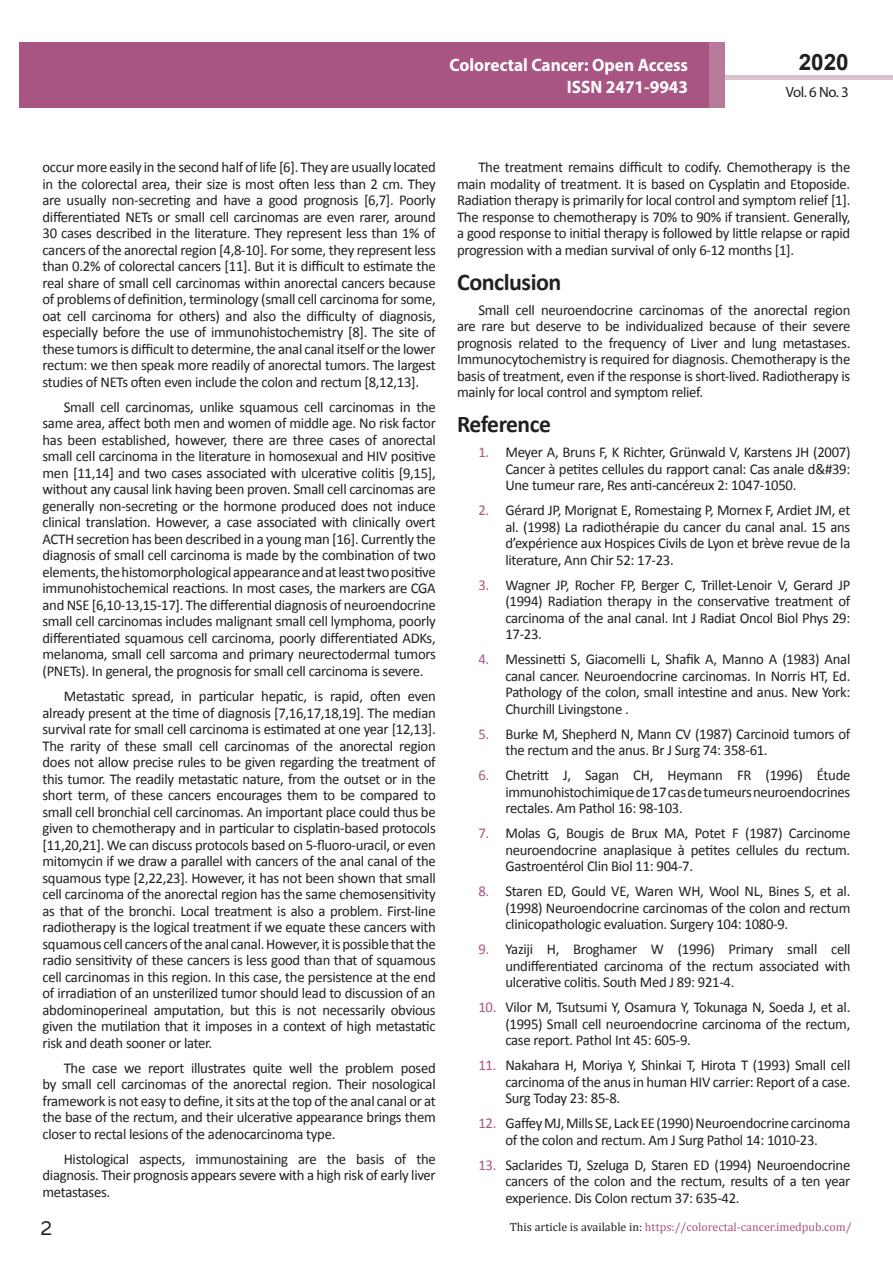
<style>
.page{position:relative;width:893px;height:1263px;background:#fff}
.page>*{position:absolute;margin:0;border:0;box-sizing:border-box;transform-origin:0 0}
.t1{font:25.5px "Tunga";color:#231f20}
.refere{font:700 24px "Calibri";letter-spacing:-.02em;color:#231f20}
.t2{font:700 22.5px "Arial";color:#231f20}
.t3{font:700 18px/21.6px "Myriad Pro";color:#fff;text-align:right;scale:.96 1}
.refere-2{font:15px/16.5px "Calibri";letter-spacing:-.02em;color:#231f20;text-align:justify}
.t4{font:14.85px "Myriad Pro";color:#231f20}
.t5{font:12px "Cambria";color:#a85583}
.s1{color:#a85583}
.s2{color:#231f20}
</style>
<div class="page">
<hr style="left:725px;top:75px;width:168px;height:4px;background:#dcc2cf">
<div style="left:19px;top:42px;width:690px;height:66px;background:#a85583"></div>
<div style="left:709px;top:42px;width:16px;height:66px;background:#b87a9a"></div>
<p class="t3" style="left:450px;top:54px;width:250px">Colorectal Cancer: Open Access<br>ISSN 2471-9943</p>
<p class="t3" style="left:517px;top:53px;width:198px">ARCHIVOS DE MEDICINA<br>ISSN 1698-9465</p>
<h3 class="t2" style="left:799px;top:47px;width:52px">2020</h3>
<p class="t4" style="left:786px;top:83px;width:64px">Vol. 6 No. 3</p>
<p class="refere-2" style="left:43px;top:159px;width:395px">occur more easily in the second half of life [6]. They are usually located in the colorectal area, their size is most often less than 2 cm. They are usually non-secreting and have a good prognosis [6,7]. Poorly differentiated NETs or small cell carcinomas are even rarer, around 30 cases described in the literature. They represent less than 1% of cancers of the anorectal region [4,8-10]. For some, they represent less than 0.2% of colorectal cancers [11]. But it is difficult to estimate the real share of small cell carcinomas within anorectal cancers because of problems of definition, terminology (small cell carcinoma for some, oat cell carcinoma for others) and also the difficulty of diagnosis, especially before the use of immunohistochemistry [8]. The site of these tumors is difficult to determine, the anal canal itself or the lower rectum: we then speak more readily of anorectal tumors. The largest studies of NETs often even include the colon and rectum [8,12,13].</p>
<p class="refere-2" style="left:43px;top:399px;width:395px;text-indent:21px">Small cell carcinomas, unlike squamous cell carcinomas in the same area, affect both men and women of middle age. No risk factor has been established, however, there are three cases of anorectal small cell carcinoma in the literature in homosexual and HIV positive men [11,14] and two cases associated with ulcerative colitis [9,15], without any causal link having been proven. Small cell carcinomas are generally non-secreting or the hormone produced does not induce clinical translation. However, a case associated with clinically overt ACTH secretion has been described in a young man [16]. Currently the diagnosis of small cell carcinoma is made by the combination of two elements, the histomorphological appearance and at least two positive immunohistochemical reactions. In most cases, the markers are CGA and NSE [6,10-13,15-17]. The differential diagnosis of neuroendocrine small cell carcinomas includes malignant small cell lymphoma, poorly differentiated squamous cell carcinoma, poorly differentiated ADKs, melanoma, small cell sarcoma and primary neurectodermal tumors (PNETs). In general, the prognosis for small cell carcinoma is severe.</p>
<p class="refere-2" style="left:43px;top:688px;width:395px;text-indent:21px">Metastatic spread, in particular hepatic, is rapid, often even already present at the time of diagnosis [7,16,17,18,19]. The median survival rate for small cell carcinoma is estimated at one year [12,13].<br>The rarity of these small cell carcinomas of the anorectal region does not allow precise rules to be given regarding the treatment of this tumor. The readily metastatic nature, from the outset or in the short term, of these cancers encourages them to be compared to small cell bronchial cell carcinomas. An important place could thus be given to chemotherapy and in particular to cisplatin-based protocols [11,20,21]. We can discuss protocols based on 5-fluoro-uracil, or even mitomycin if we draw a parallel with cancers of the anal canal of the squamous type [2,22,23]. However, it has not been shown that small cell carcinoma of the anorectal region has the same chemosensitivity as that of the bronchi. Local treatment is also a problem. First-line radiotherapy is the logical treatment if we equate these cancers with squamous cell cancers of the anal canal. However, it is possible that the radio sensitivity of these cancers is less good than that of squamous cell carcinomas in this region. In this case, the persistence at the end of irradiation of an unsterilized tumor should lead to discussion of an abdominoperineal amputation, but this is not necessarily obvious given the mutilation that it imposes in a context of high metastatic risk and death sooner or later.</p>
<p class="refere-2" style="left:43px;top:1059px;width:395px;text-indent:21px">The case we report illustrates quite well the problem posed by small cell carcinomas of the anorectal region. Their nosological framework is not easy to define, it sits at the top of the anal canal or at the base of the rectum, and their ulcerative appearance brings them closer to rectal lesions of the adenocarcinoma type.</p>
<p class="refere-2" style="left:43px;top:1150px;width:395px;text-indent:21px">Histological aspects, immunostaining are the basis of the diagnosis. Their prognosis appears severe with a high risk of early liver metastases.</p>
<h1 class="t1" style="left:41px;top:1211px;width:13px">2</h1>
<p class="refere-2" style="left:457px;top:159px;width:395px;text-indent:21px">The treatment remains difficult to codify. Chemotherapy is the main modality of treatment. It is based on Cysplatin and Etoposide.<br>Radiation therapy is primarily for local control and symptom relief [1].<br>The response to chemotherapy is 70% to 90% if transient. Generally, a good response to initial therapy is followed by little relapse or rapid progression with a median survival of only 6-12 months [1].</p>
<p class="refere" style="left:457px;top:266px;width:106px">Conclusion</p>
<p class="refere-2" style="left:457px;top:302px;width:395px;text-indent:21px">Small cell neuroendocrine carcinomas of the anorectal region are rare but deserve to be individualized because of their severe prognosis related to the frequency of Liver and lung metastases.<br>Immunocytochemistry is required for diagnosis. Chemotherapy is the basis of treatment, even if the response is short-lived. Radiotherapy is mainly for local control and symptom relief.</p>
<p class="refere" style="left:457px;top:409px;width:95px">Reference</p>
<p class="refere-2" style="left:505px;top:444px;width:347px;text-indent:-27px"><span class="s1">1.</span> Meyer A, Bruns F, K Richter, Grünwald V, Karstens JH (2007)<br>Cancer à petites cellules du rapport canal: Cas anale d&amp;#39:<br>Une tumeur rare, Res anti-cancéreux 2: 1047-1050.</p>
<p class="refere-2" style="left:505px;top:502px;width:347px;text-indent:-27px"><span class="s1">2.</span> Gérard JP, Morignat E, Romestaing P, Mornex F, Ardiet JM, et al. (1998) La radiothérapie du cancer du canal anal. 15 ans d’expérience aux Hospices Civils de Lyon et brève revue de la literature, Ann Chir 52: 17-23.</p>
<p class="refere-2" style="left:505px;top:577px;width:347px;text-indent:-27px"><span class="s1">3.</span> Wagner JP, Rocher FP, Berger C, Trillet-Lenoir V, Gerard JP (1994) Radiation therapy in the conservative treatment of carcinoma of the anal canal. Int J Radiat Oncol Biol Phys 29:<br>17-23.</p>
<p class="refere-2" style="left:505px;top:651px;width:346px;text-indent:-27px"><span class="s1">4.</span> Messinetti S, Giacomelli L, Shafik A, Manno A (1983) Anal canal cancer. Neuroendocrine carcinomas. In Norris HT, Ed.<br>Pathology of the colon, small intestine and anus. New York:<br>Churchill Livingstone .</p>
<p class="refere-2" style="left:505px;top:726px;width:346px;text-indent:-27px"><span class="s1">5.</span> Burke M, Shepherd N, Mann CV (1987) Carcinoid tumors of the rectum and the anus. Br J Surg 74: 358-61.</p>
<p class="refere-2" style="left:505px;top:767px;width:347px;text-indent:-27px"><span class="s1">6.</span> Chetritt J, Sagan CH, Heymann FR (1996) Étude immunohistochimique de 17 cas de tumeurs neuroendocrines rectales. Am Pathol 16: 98-103.</p>
<p class="refere-2" style="left:505px;top:825px;width:347px;text-indent:-27px"><span class="s1">7.</span> Molas G, Bougis de Brux MA, Potet F (1987) Carcinome neuroendocrine anaplasique à petites cellules du rectum.<br>Gastroentérol Clin Biol 11: 904-7.</p>
<p class="refere-2" style="left:505px;top:883px;width:346px;text-indent:-27px"><span class="s1">8.</span> Staren ED, Gould VE, Waren WH, Wool NL, Bines S, et al. (1998) Neuroendocrine carcinomas of the colon and rectum clinicopathologic evaluation. Surgery 104: 1080-9.</p>
<p class="refere-2" style="left:505px;top:941px;width:347px;text-indent:-27px"><span class="s1">9.</span> Yaziji H, Broghamer W (1996) Primary small cell undifferentiated carcinoma of the rectum associated with ulcerative colitis. South Med J 89: 921-4.</p>
<p class="refere-2" style="left:505px;top:999px;width:346px;text-indent:-27px"><span class="s1">10.</span> Vilor M, Tsutsumi Y, Osamura Y, Tokunaga N, Soeda J, et al. (1995) Small cell neuroendocrine carcinoma of the rectum, case report. Pathol Int 45: 605-9.</p>
<p class="refere-2" style="left:505px;top:1057px;width:346px;text-indent:-27px"><span class="s1">11.</span> Nakahara H, Moriya Y, Shinkai T, Hirota T (1993) Small cell carcinoma of the anus in human HIV carrier: Report of a case.<br>Surg Today 23: 85-8.</p>
<p class="refere-2" style="left:478px;top:1115px;width:373px;text-align:center"><span class="s1">12.</span> Gaffey MJ, Mills SE, Lack EE (1990) Neuroendocrine carcinoma of the colon and rectum. Am J Surg Pathol 14: 1010-23.</p>
<p class="refere-2" style="left:505px;top:1157px;width:346px;text-indent:-27px"><span class="s1">13.</span> Saclarides TJ, Szeluga D, Staren ED (1994) Neuroendocrine cancers of the colon and the rectum, results of a ten year experience. Dis Colon rectum 37: 635-42.</p>
<p class="t5" style="left:510px;top:1219px;width:343px"><span class="s2">This article is available in:</span> https://colorectal-cancer.imedpub.com/</p>
</div>
